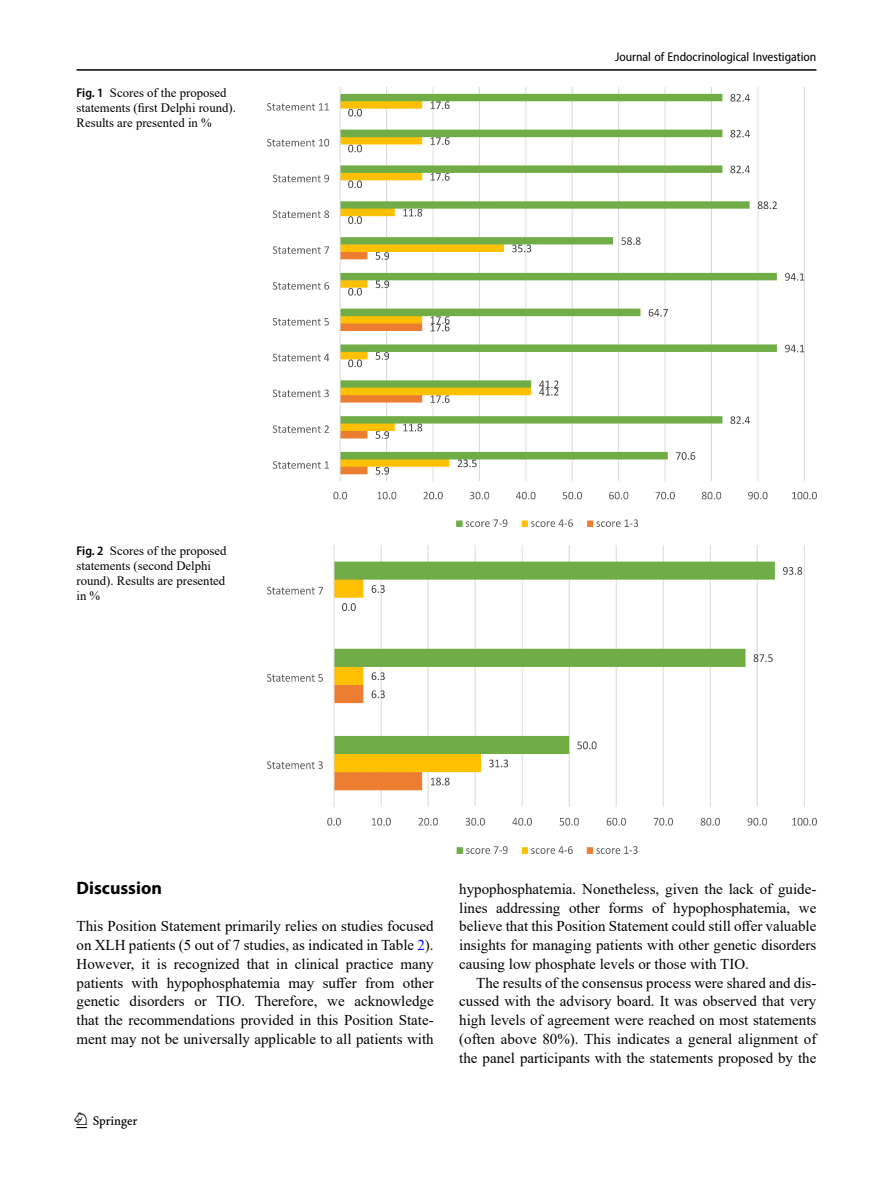
<style>
.page{position:relative;width:893px;height:1187px;background:#fff}
.page>*{position:absolute;margin:0;border:0;box-sizing:border-box;transform-origin:0 0}
.t1{font:22.5px "Springnew";color:#000}
.Head_1{font:700 18px "Myriad Pro";color:#000}
.Body_Text{font:15px/18.8px "Times New Roman";color:#000;text-align:justify}
.Body_Text_Indent{font:15px/18.8px "Times New Roman";color:#000;text-align:justify}
.Figure_Caption_Side{font:12.75px/15px "Times New Roman";color:#000}
.t2{font:semi-condensed 12.75px "Myriad Pro";color:#000}
.s1{font-family:"Myriad Pro";font-weight:600;font-stretch:semi-condensed}
.s2{color:#00f}
</style>
<div class="page">
<hr style="left:77px;top:69px;width:739px;height:2px;background:#000">
<img style="left:268px;top:545px;width:548px;height:308px">
<img style="left:268px;top:87px;width:548px;height:439px">
<p class="Figure_Caption_Side" style="left:77px;top:84px;width:161px"><span class="s1">Fig. 1</span> Scores of the proposed statements (first Delphi round).<br>Results are presented in %</p>
<p class="t2" style="left:615px;top:49px;width:203px">Journal of Endocrinological Investigation</p>
<p class="Figure_Caption_Side" style="left:77px;top:543px;width:151px"><span class="s1">Fig. 2</span> Scores of the proposed statements (second Delphi round). Results are presented in %</p>
<p class="Head_1" style="left:77px;top:875px;width:87px">Discussion</p>
<p class="Body_Text" style="left:77px;top:916px;width:359px">This Position Statement primarily relies on studies focused on XLH patients (5 out of 7 studies, as indicated in Table <span class="s2">2</span>).<br>However, it is recognized that in clinical practice many patients with hypophosphatemia may suffer from other genetic disorders or TIO. Therefore, we acknowledge that the recommendations provided in this Position State&shy;ment may not be universally applicable to all patients with</p>
<h1 class="t1" style="left:77px;top:1107px;width:63px">1 3</h1>
<p class="Body_Text" style="left:459px;top:878px;width:359px">hypophosphatemia. Nonetheless, given the lack of guide&shy;lines addressing other forms of hypophosphatemia, we believe that this Position Statement could still offer valuable insights for managing patients with other genetic disorders causing low phosphate levels or those with TIO.</p>
<p class="Body_Text_Indent" style="left:459px;top:972px;width:359px;text-indent:17px">The results of the consensus process were shared and dis&shy;cussed with the advisory board. It was observed that very high levels of agreement were reached on most statements (often above 80%). This indicates a general alignment of the panel participants with the statements proposed by the</p>
</div>
